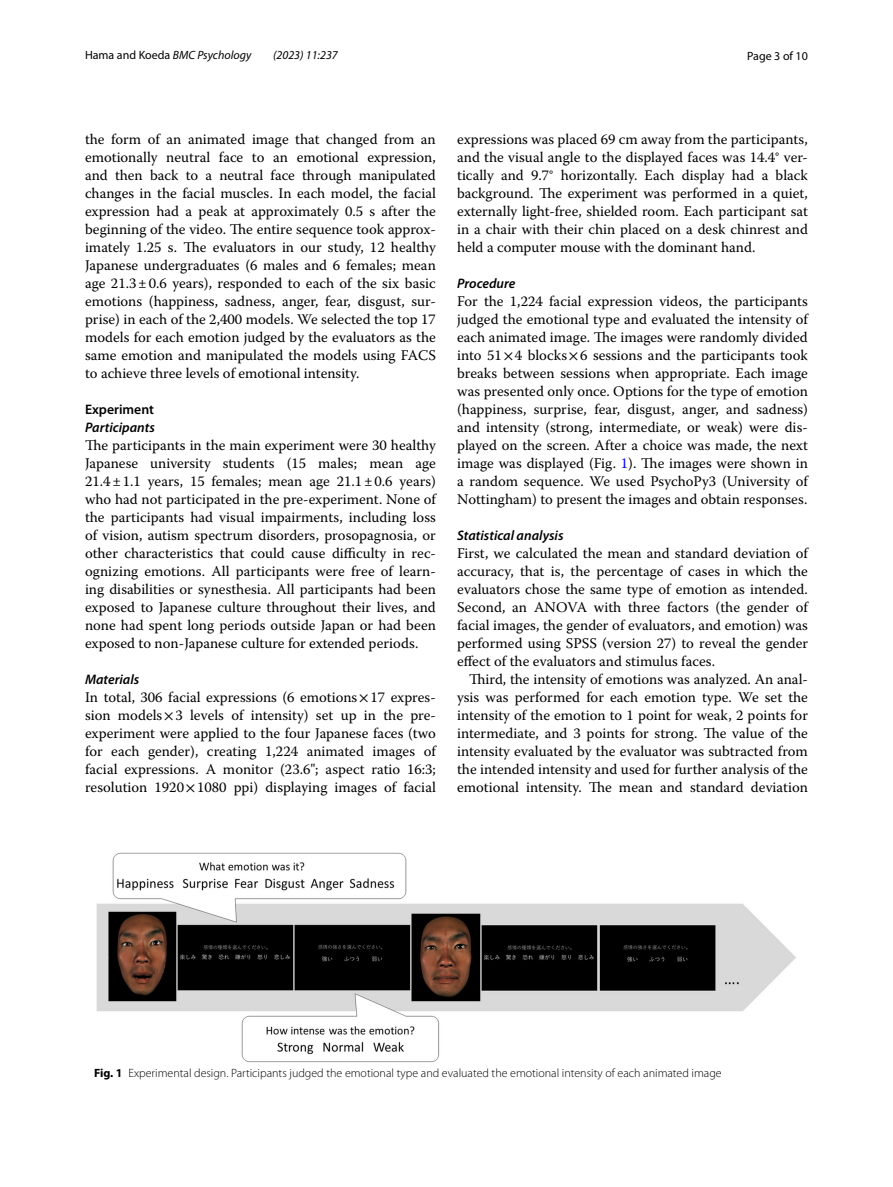
<style>
.page{position:relative;width:893px;height:1187px;background:#fff}
.page>*{position:absolute;margin:0;border:0;box-sizing:border-box;transform-origin:0 0}
.t1{font:14.7px/18px "Warnock Pro";color:#000;text-align:justify}
.t2{font:italic 600 13.8px "Myriad Pro";color:#000}
.t3{font:600 13.8px "Myriad Pro";color:#000}
.t4{font:300 12px "Myriad Pro";color:#000}
.t5{font:italic 12px "Myriad Pro";color:#000}
.t6{font:12px "Myriad Pro";color:#000}
.s1{font-style:normal}
.s2{font-family:"STIX"}
.s3{color:#00f}
.s4{font-weight:700}
</style>
<div class="page">
<img style="left:96px;top:852px;width:700px;height:210px">
<p class="t5" style="left:85px;top:48px;width:168px"><span class="s1">Hama and Koeda</span> BMC Psychology</p>
<p class="t5" style="left:273px;top:48px;width:66px">(2023) 11:237</p>
<p class="t6" style="left:747px;top:48px;width:62px">Page 3 of 10</p>
<p class="t1" style="left:85px;top:130px;width:352px">the form of an animated image that changed from an emotionally neutral face to an emotional expression, and then back to a neutral face through manipulated changes in the facial muscles. In each model, the facial expression had a peak at approximately 0.5 s after the beginning of the video. The entire sequence took approx&shy;imately 1.25 s. The evaluators in our study, 12 healthy Japanese undergraduates (6 males and 6 females; mean age 21.3±0.6 years), responded to each of the six basic emotions (happiness, sadness, anger, fear, disgust, sur&shy;prise) in each of the 2,400 models. We selected the top 17 models for each emotion judged by the evaluators as the same emotion and manipulated the models using FACS to achieve three levels of emotional intensity.</p>
<p class="t3" style="left:85px;top:400px;width:71px">Experiment</p>
<p class="t2" style="left:85px;top:418px;width:71px">Participants</p>
<p class="t1" style="left:85px;top:436px;width:352px">The participants in the main experiment were 30 healthy Japanese university students (15 males; mean age 21.4±1.1 years, 15 females; mean age 21.1±0.6 years) who had not participated in the pre-experiment. None of the participants had visual impairments, including loss of vision, autism spectrum disorders, prosopagnosia, or other characteristics that could cause difficulty in rec&shy;ognizing emotions. All participants were free of learn&shy;ing disabilities or synesthesia. All participants had been exposed to Japanese culture throughout their lives, and none had spent long periods outside Japan or had been exposed to non-Japanese culture for extended periods.</p>
<p class="t2" style="left:85px;top:670px;width:56px">Materials</p>
<p class="t1" style="left:85px;top:688px;width:352px">In total, 306 facial expressions (6 emotions<span class="s2">×</span>17 expres&shy;sion models<span class="s2">×</span>3 levels of intensity) set up in the pre&shy;experiment were applied to the four Japanese faces (two for each gender), creating 1,224 animated images of facial expressions. A monitor (23.6"; aspect ratio 16:3; resolution 1920<span class="s2">×</span>1080 ppi) displaying images of facial</p>
<p class="t1" style="left:457px;top:130px;width:352px">expressions was placed 69 cm away from the participants, and the visual angle to the displayed faces was 14.4° ver&shy;tically and 9.7° horizontally. Each display had a black background. The experiment was performed in a quiet, externally light-free, shielded room. Each participant sat in a chair with their chin placed on a desk chinrest and held a computer mouse with the dominant hand.</p>
<p class="t2" style="left:457px;top:274px;width:60px">Procedure</p>
<p class="t1" style="left:457px;top:292px;width:352px">For the 1,224 facial expression videos, the participants judged the emotional type and evaluated the intensity of each animated image. The images were randomly divided into 51<span class="s2">×</span>4 blocks<span class="s2">×</span>6 sessions and the participants took breaks between sessions when appropriate. Each image was presented only once. Options for the type of emotion (happiness, surprise, fear, disgust, anger, and sadness) and intensity (strong, intermediate, or weak) were dis&shy;played on the screen. After a choice was made, the next image was displayed (Fig. <span class="s3">1</span>). The images were shown in a random sequence. We used PsychoPy3 (University of Nottingham) to present the images and obtain responses.</p>
<p class="t2" style="left:457px;top:526px;width:108px">Statistical analysis</p>
<p class="t1" style="left:457px;top:544px;width:352px">First, we calculated the mean and standard deviation of accuracy, that is, the percentage of cases in which the evaluators chose the same type of emotion as intended.<br>Second, an ANOVA with three factors (the gender of facial images, the gender of evaluators, and emotion) was performed using SPSS (version 27) to reveal the gender effect of the evaluators and stimulus faces.</p>
<p class="t1" style="left:457px;top:670px;width:352px;text-indent:12px">Third, the intensity of emotions was analyzed. An anal&shy;ysis was performed for each emotion type. We set the intensity of the emotion to 1 point for weak, 2 points for intermediate, and 3 points for strong. The value of the intensity evaluated by the evaluator was subtracted from the intended intensity and used for further analysis of the emotional intensity. The mean and standard deviation</p>
<p class="t4" style="left:94px;top:1066px;width:629px"><span class="s4">Fig. 1</span> Experimental design. Participants judged the emotional type and evaluated the emotional intensity of each animated image</p>
</div>
